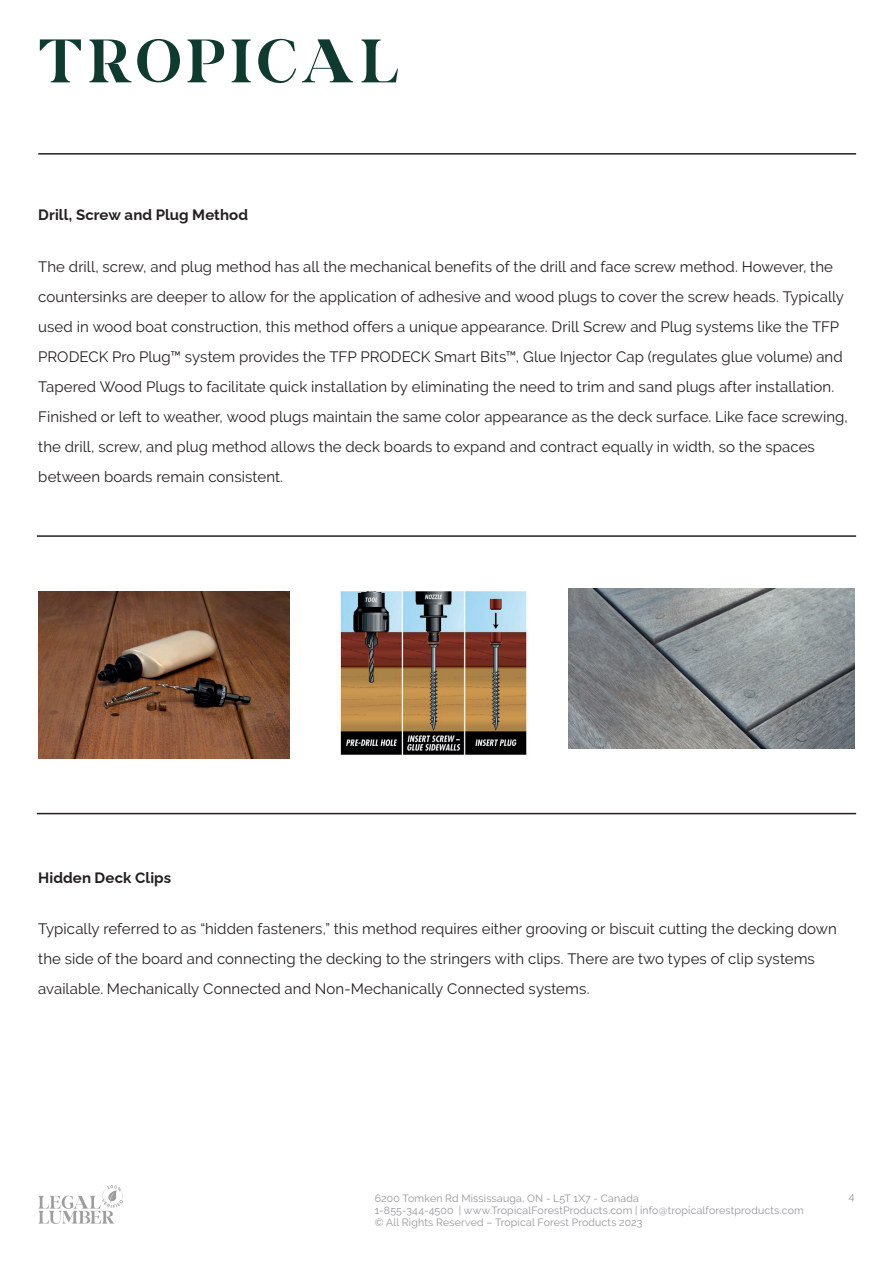
<style>
.page{position:relative;width:893px;height:1263px;background:#fff}
.page>*{position:absolute;margin:0;border:0;box-sizing:border-box;transform-origin:0 0}
.Texto_corrido_esq{font:15px/30px "Raleway";letter-spacing:.005em;color:#231f20}
.Texto_corrido_esq-2{font:700 15px "Raleway";letter-spacing:.005em;color:#231f20}
.t1{font:10.5px/12px "Raleway";letter-spacing:.02em;color:#939598}
</style>
<div class="page">
<hr style="left:38px;top:153px;width:818px;height:2px;background:#231f20">
<svg style="left:38px;top:1185px;width:85px;height:39px"></svg>
<svg style="left:40px;top:39px;width:41px;height:43px"></svg>
<svg style="left:89px;top:39px;width:91px;height:43px"></svg>
<svg style="left:187px;top:39px;width:37px;height:43px"></svg>
<svg style="left:232px;top:39px;width:19px;height:43px"></svg>
<svg style="left:258px;top:39px;width:38px;height:45px"></svg>
<svg style="left:302px;top:39px;width:51px;height:43px"></svg>
<svg style="left:361px;top:40px;width:37px;height:42px"></svg>
<hr style="left:37px;top:535px;width:819px;height:2px;background:#231f20">
<hr style="left:37px;top:813px;width:819px;height:1px;background:#231f20">
<img style="left:38px;top:591px;width:251px;height:167px">
<img style="left:337px;top:591px;width:191px;height:164px">
<img style="left:568px;top:588px;width:287px;height:160px">
<p class="Texto_corrido_esq-2" style="left:38px;top:203px;width:211px">Drill, Screw and Plug Method</p>
<p class="Texto_corrido_esq" style="left:38px;top:251px;width:811px">The drill, screw, and plug method has all the mechanical benefits of the drill and face screw method. However, the countersinks are deeper to allow for the application of adhesive and wood plugs to cover the screw heads. Typically used in wood boat construction, this method offers a unique appearance. Drill Screw and Plug systems like the TFP PRODECK Pro Plug™ system provides the TFP PRODECK Smart Bits™, Glue Injector Cap (regulates glue volume) and Tapered Wood Plugs to facilitate quick installation by eliminating the need to trim and sand plugs after installation.<br>Finished or left to weather, wood plugs maintain the same color appearance as the deck surface. Like face screwing, the drill, screw, and plug method allows the deck boards to expand and contract equally in width, so the spaces between boards remain consistent.</p>
<p class="Texto_corrido_esq-2" style="left:38px;top:865px;width:134px">Hidden Deck Clips</p>
<p class="Texto_corrido_esq" style="left:38px;top:914px;width:800px">Typically referred to as “hidden fasteners,” this method requires either grooving or biscuit cutting the decking down the side of the board and connecting the decking to the stringers with clips. There are two types of clip systems available. Mechanically Connected and Non-Mechanically Connected systems.</p>
<p class="t1" style="left:375px;top:1192px;width:265px">6200 Tomken Rd Mississauga, ON - L5T 1X7 - Canada</p>
<p class="t1" style="left:849px;top:1190px;width:7px">4</p>
<p class="t1" style="left:375px;top:1204px;width:431px">1-855-344-4500 | www.TropicalForestProducts.com | info@tropicalforestproducts.com © All Rights Reserved – Tropical Forest Products 2023</p>
</div>
